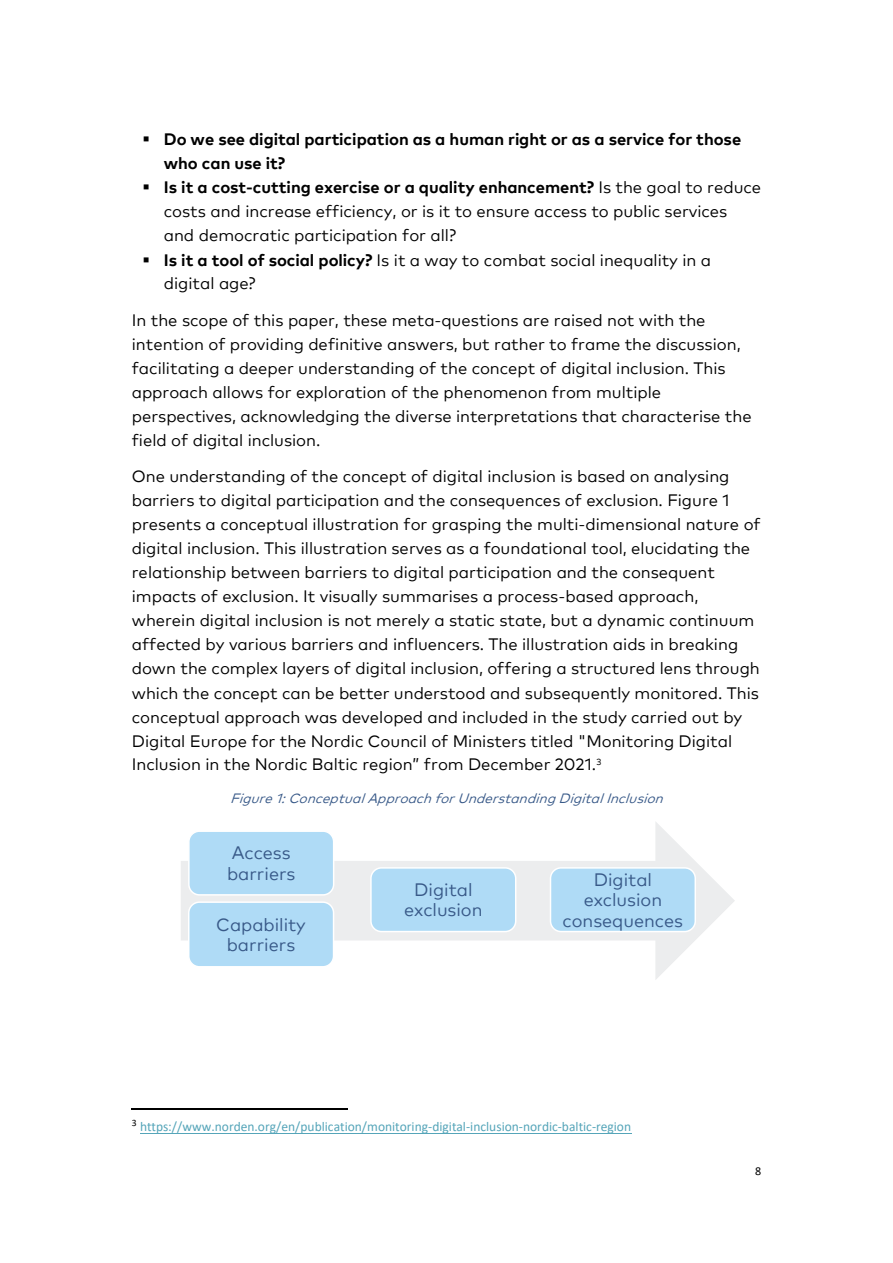
<style>
.page{position:relative;width:893px;height:1263px;background:#fff}
.page>*{position:absolute;margin:0;border:0;box-sizing:border-box;transform-origin:0 0}
.t1{font:18px/20.5px "Mark Pro";color:#385988;text-align:center}
.t2{font:16.5px/24px "Mark Pro";color:#000}
.t3{font:700 16.5px/24px "Mark Pro";color:#000}
.t4{font:13.5px "Calibri";color:#55a5b9}
.t5{font:italic 13.5px "Mark Pro";color:#385988}
.t6{font:12px "Calibri";color:#000}
.s1{font-weight:700}
</style>
<div class="page">
<hr style="left:132px;top:1108px;width:216px;height:2px;background:#000">
<hr style="left:140px;top:1133px;width:491px;height:1px;background:#55a5b9">
<svg style="left:181px;top:822px;width:554px;height:158px"></svg>
<div style="left:189px;top:831px;width:145px;height:64px;background:#afdbf6;border-radius:11px"></div>
<div style="left:188px;top:830px;width:146px;height:66px;border:2px solid #fff;border-radius:11px"></div>
<div style="left:189px;top:902px;width:145px;height:65px;background:#afdbf6;border-radius:11px"></div>
<div style="left:188px;top:901px;width:146px;height:66px;border:2px solid #fff;border-radius:11px"></div>
<div style="left:370px;top:867px;width:146px;height:65px;background:#afdbf6;border:2px solid #fff;border-radius:11px"></div>
<div style="left:550px;top:867px;width:146px;height:65px;background:#afdbf6;border:2px solid #fff;border-radius:11px"></div>
<p class="t3" style="left:164px;top:126px;width:579px;text-indent:-21px">▪ Do we see digital participation as a human right or as a service for those who can use it?</p>
<p class="t2" style="left:164px;top:174px;width:599px;text-indent:-21px">▪ <span class="s1">Is it a cost-cutting exercise or a quality enhancement?</span> Is the goal to reduce costs and increase efficiency, or is it to ensure access to public services and democratic participation for all?</p>
<p class="t2" style="left:164px;top:247px;width:549px;text-indent:-21px">▪ <span class="s1">Is it a tool of social policy?</span> Is it a way to combat social inequality in a digital age?</p>
<p class="t2" style="left:132px;top:307px;width:621px">In the scope of this paper, these meta-questions are raised not with the intention of providing definitive answers, but rather to frame the discussion, facilitating a deeper understanding of the concept of digital inclusion. This approach allows for exploration of the phenomenon from multiple perspectives, acknowledging the diverse interpretations that characterise the field of digital inclusion.</p>
<p class="t2" style="left:132px;top:463px;width:630px">One understanding of the concept of digital inclusion is based on analysing barriers to digital participation and the consequences of exclusion. Figure 1 presents a conceptual illustration for grasping the multi-dimensional nature of digital inclusion. This illustration serves as a foundational tool, elucidating the relationship between barriers to digital participation and the consequent impacts of exclusion. It visually summarises a process-based approach, wherein digital inclusion is not merely a static state, but a dynamic continuum affected by various barriers and influencers. The illustration aids in breaking down the complex layers of digital inclusion, offering a structured lens through which the concept can be better understood and subsequently monitored. This conceptual approach was developed and included in the study carried out by Digital Europe for the Nordic Council of Ministers titled "Monitoring Digital Inclusion in the Nordic Baltic region” from December 2021.<sup>3</sup></p>
<p class="t5" style="left:230px;top:788px;width:440px">Figure1:ConceptualApproachforUnderstandingDigitalInclusion</p>
<p class="t1" style="left:227px;top:841px;width:70px;text-align:left">Access barriers</p>
<p class="t1" style="left:216px;top:913px;width:91px">Capability barriers</p>
<p class="t1" style="left:404px;top:878px;width:80px">Digital exclusion</p>
<p class="t1" style="left:563px;top:868px;width:122px">Digital exclusion consequences</p>
<p class="t4" style="left:132px;top:1117px;width:501px"><sup>3</sup> https://www.norden.org/en/publication/monitoring-digital-inclusion-nordic-baltic-region</p>
<p class="t6" style="left:755px;top:1162px;width:8px">8</p>
</div>
